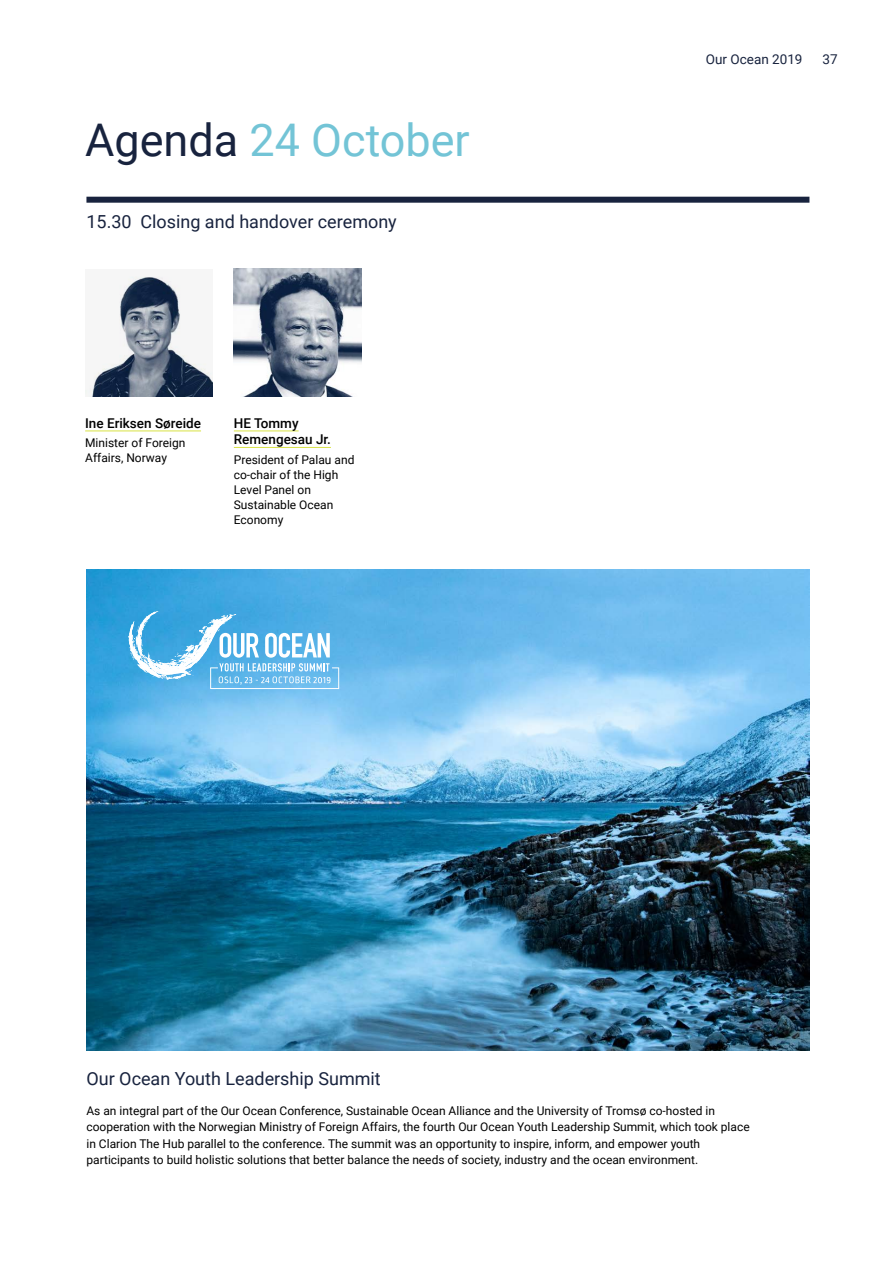
<style>
.page{position:relative;width:893px;height:1263px;background:#fff}
.page>*{position:absolute;margin:0;border:0;box-sizing:border-box;transform-origin:0 0}
.t1{font:45px "Roboto";color:#73c4d6}
.om{font:18px "Roboto";color:#18233e}
.Programtekst{font:18px "Roboto";color:#18233e}
.Navn{font:500 13.5px/16.5px "Roboto";color:#000}
.t2{font:13.5px "Roboto";color:#18233e}
.tabelltekst{font:12px/16.5px "Roboto";color:#000}
.om-2{font:12px/15px "Roboto";color:#000}
.s1{color:#18233e}
</style>
<div class="page">
<hr style="left:85px;top:431px;width:116px;height:1px;background:#d8e244">
<hr style="left:234px;top:431px;width:65px;height:1px;background:#d8e244">
<hr style="left:234px;top:447px;width:97px;height:1px;background:#d8e244">
<img style="left:85px;top:276px;width:128px;height:120px">
<img style="left:234px;top:269px;width:127px;height:127px">
<div style="left:86px;top:197px;width:723px;height:6px;background:#18233e"></div>
<img style="left:86px;top:570px;width:723px;height:480px">
<svg style="left:128px;top:611px;width:211px;height:78px"></svg>
<h1 class="t1" style="left:85px;top:108px;width:386px"><span class="s1">Agenda</span> 24 October</h1>
<p class="om" style="left:86px;top:209px;width:312px">15.30 Closing and handover ceremony</p>
<h5 class="Navn" style="left:85px;top:414px;width:117px">Ine Eriksen Søreide</h5>
<p class="om-2" style="left:85px;top:435px;width:102px">Minister of Foreign<br>Affairs, Norway</p>
<h5 class="Navn" style="left:234px;top:414px;width:99px">HE Tommy<br>Remengesau Jr.</h5>
<p class="om-2" style="left:234px;top:451px;width:122px">President of Palau and co-chair of the High<br>Level Panel on<br>Sustainable Ocean<br>Economy</p>
<p class="t2" style="left:706px;top:50px;width:98px">Our Ocean 2019</p>
<p class="t2" style="left:823px;top:50px;width:17px">37</p>
<p class="Programtekst" style="left:86px;top:1066px;width:296px">Our Ocean Youth Leadership Summit</p>
<p class="tabelltekst" style="left:86px;top:1102px;width:665px">As an integral part of the Our Ocean Conference, Sustainable Ocean Alliance and the University of Tromsø co-hosted in cooperation with the Norwegian Ministry of Foreign Affairs, the fourth Our Ocean Youth Leadership Summit, which took place in Clarion The Hub parallel to the conference. The summit was an opportunity to inspire, inform, and empower youth participants to build holistic solutions that better balance the needs of society, industry and the ocean environment.</p>
</div>
